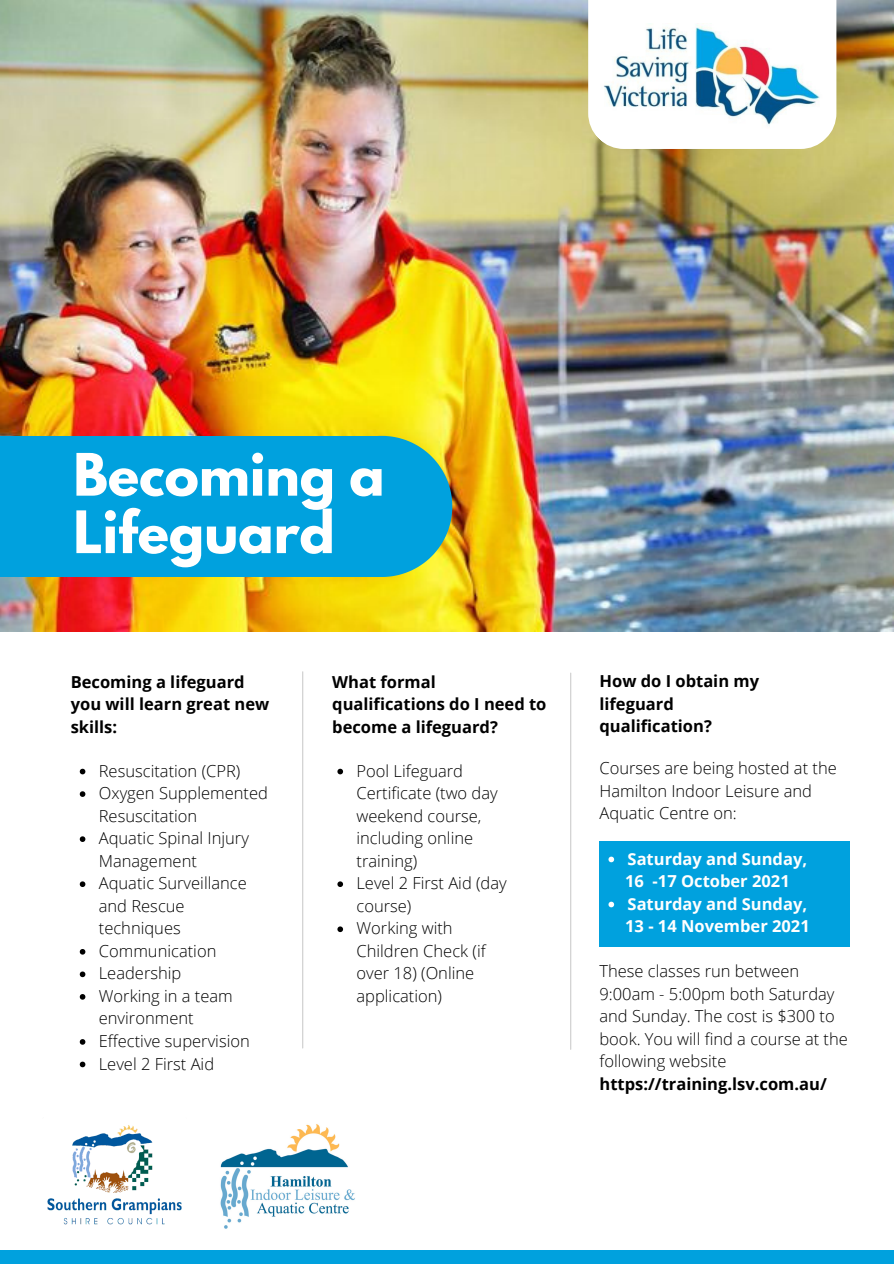
<style>
.page{position:relative;width:894px;height:1264px;background:#fff}
.page>*{position:absolute;margin:0;border:0;box-sizing:border-box;transform-origin:0 0}
.t1{font:700 51.75px "League Spartan";color:#fff}
.t2{font:300 16.5px/22.5px "Open Sans";color:#000}
.t3{font:700 16.5px/22.5px "Open Sans";color:#000}
.t4{font:700 16.5px "Open Sans";color:#fff}
.s1{font-weight:700}
</style>
<div class="page">
<img style="left:0;top:0;width:893px;height:632px">
<div style="left:0;top:436px;width:378px;height:141px;background:#00a1de"></div>
<svg style="left:378px;top:436px;width:74px;height:141px;background:#2facba"></svg>
<img style="left:47px;top:1125px;width:135px;height:100px">
<img style="left:220px;top:1124px;width:135px;height:105px">
<img style="left:459px;top:0;width:434px;height:252px">
<img style="left:596px;top:24px;width:231px;height:104px">
<svg style="left:80px;top:768px;width:5px;height:6px"></svg>
<svg style="left:80px;top:791px;width:5px;height:6px"></svg>
<svg style="left:80px;top:836px;width:5px;height:6px"></svg>
<svg style="left:80px;top:881px;width:5px;height:6px"></svg>
<svg style="left:80px;top:949px;width:5px;height:5px"></svg>
<svg style="left:80px;top:971px;width:5px;height:6px"></svg>
<svg style="left:80px;top:994px;width:5px;height:5px"></svg>
<svg style="left:80px;top:1039px;width:5px;height:5px"></svg>
<svg style="left:80px;top:1061px;width:5px;height:6px"></svg>
<svg style="left:337px;top:768px;width:6px;height:6px"></svg>
<svg style="left:337px;top:881px;width:6px;height:6px"></svg>
<svg style="left:337px;top:926px;width:6px;height:6px"></svg>
<div style="left:599px;top:841px;width:250px;height:106px;background:#00a1de"></div>
<svg style="left:608px;top:856px;width:6px;height:6px"></svg>
<svg style="left:608px;top:901px;width:6px;height:6px"></svg>
<hr style="left:302px;top:671px;width:1px;height:377px;background:#000">
<hr style="left:570px;top:673px;width:1px;height:376px;background:#000">
<div style="left:0;top:1250px;width:893px;height:13px;background:#00a1de"></div>
<p class="t1" style="left:73px;top:449px;width:313px">Becoming a</p>
<p class="t1" style="left:73px;top:506px;width:263px">Lifeguard</p>
<p class="t3" style="left:71px;top:670px;width:200px">Becoming a lifeguard you will learn great new skills:</p>
<p class="t2" style="left:99px;top:759px;width:143px">Resuscitation (CPR)</p>
<p class="t2" style="left:99px;top:781px;width:171px">Oxygen Supplemented<br>Resuscitation</p>
<p class="t2" style="left:99px;top:826px;width:151px">Aquatic Spinal Injury<br>Management</p>
<p class="t2" style="left:99px;top:871px;width:149px">Aquatic Surveillance and Rescue techniques</p>
<p class="t2" style="left:99px;top:939px;width:119px">Communication</p>
<p class="t2" style="left:99px;top:961px;width:84px">Leadership</p>
<p class="t2" style="left:99px;top:984px;width:135px">Working in a team environment</p>
<p class="t2" style="left:99px;top:1029px;width:152px">Effective supervision</p>
<p class="t2" style="left:99px;top:1051px;width:117px">Level 2 First Aid</p>
<p class="t3" style="left:332px;top:670px;width:216px">What formal qualifications do I need to become a lifeguard?</p>
<p class="t2" style="left:356px;top:759px;width:143px">Pool Lifeguard<br>Certificate (two day weekend course, including online training)</p>
<p class="t2" style="left:356px;top:871px;width:152px">Level 2 First Aid (day course)</p>
<p class="t2" style="left:356px;top:916px;width:131px">Working with<br>Children Check (if over 18) (Online application)</p>
<p class="t3" style="left:599px;top:669px;width:161px">How do I obtain my lifeguard</p>
<p class="t3" style="left:599px;top:714px;width:114px">qualification?</p>
<p class="t2" style="left:599px;top:756px;width:239px">Courses are being hosted at the<br>Hamilton Indoor Leisure and<br>Aquatic Centre on:</p>
<p class="t4" style="left:627px;top:846px;width:181px">Saturday and Sunday,</p>
<p class="t4" style="left:627px;top:892px;width:181px">Saturday and Sunday,</p>
<p class="t4" style="left:625px;top:869px;width:166px">16 -17 October 2021</p>
<p class="t4" style="left:625px;top:914px;width:186px">13 - 14 November 2021</p>
<p class="t2" style="left:599px;top:959px;width:250px">These classes run between<br>9:00am - 5:00pm both Saturday and Sunday. The cost is $300 to book. You will find a course at the following website <span class="s1">https://training.lsv.com.au/</span></p>
</div>
